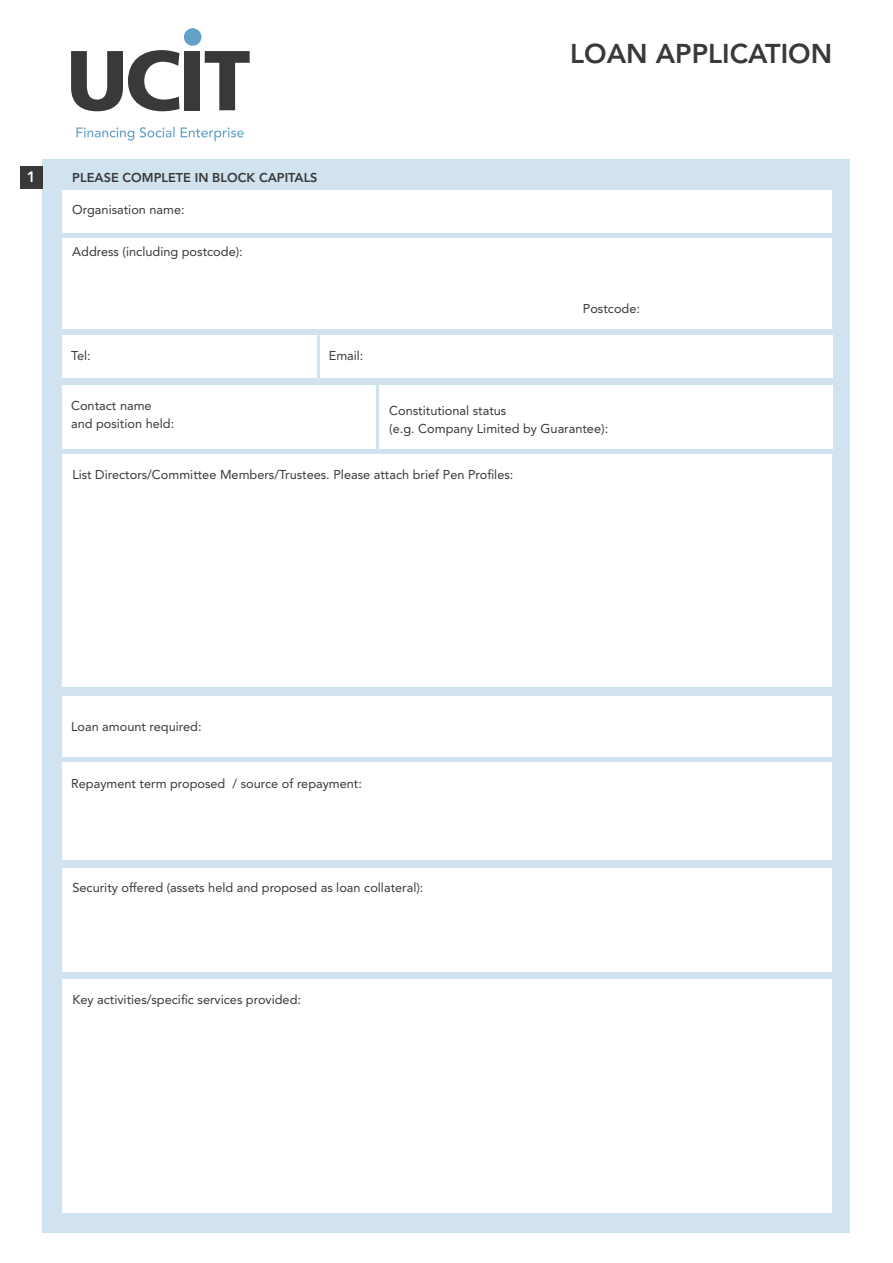
<style>
.page{position:relative;width:893px;height:1263px;background:#fff}
.page>*{position:absolute;margin:0;border:0;box-sizing:border-box;transform-origin:0 0}
.t1{font:800 27px "Avenir LT Std";color:#39383a}
.t2{font:800 15px "Avenir LT Std";color:#fff}
.t3{font:12.75px/18px "Avenir LT Std";color:#39383a}
.t4{font:800 12.75px "Avenir LT Std";color:#39383a}
</style>
<div class="page">
<div style="left:43px;top:159px;width:807px;height:1074px;background:#d0e3ee"></div>
<div style="left:63px;top:190px;width:769px;height:42px;background:#fff"></div>
<div style="left:63px;top:336px;width:254px;height:42px;background:#fff"></div>
<div style="left:320px;top:336px;width:512px;height:42px;background:#fff"></div>
<div style="left:63px;top:696px;width:769px;height:61px;background:#fff"></div>
<div style="left:63px;top:762px;width:769px;height:98px;background:#fff"></div>
<div style="left:63px;top:385px;width:313px;height:64px;background:#fff"></div>
<div style="left:379px;top:385px;width:453px;height:64px;background:#fff"></div>
<div style="left:63px;top:454px;width:769px;height:233px;background:#fff"></div>
<div style="left:63px;top:238px;width:769px;height:91px;background:#fff"></div>
<div style="left:63px;top:868px;width:769px;height:104px;background:#fff"></div>
<div style="left:20px;top:167px;width:23px;height:22px;background:#39383a"></div>
<div style="left:184px;top:28px;width:17px;height:18px;background:#62a2c7;border-radius:50%"></div>
<svg style="left:205px;top:51px;width:45px;height:59px"></svg>
<div style="left:185px;top:51px;width:15px;height:59px;background:#39383a"></div>
<svg style="left:71px;top:50px;width:109px;height:61px"></svg>
<svg style="left:77px;top:127px;width:167px;height:14px"></svg>
<div style="left:63px;top:979px;width:769px;height:234px;background:#fff"></div>
<h1 class="t1" style="left:570px;top:43px;width:263px">LOAN APPLICATION</h1>
<p class="t2" style="left:27px;top:170px;width:10px">1</p>
<p class="t4" style="left:72px;top:172px;width:247px">PLEASE COMPLETE IN BLOCK CAPITALS</p>
<p class="t3" style="left:72px;top:202px;width:114px">Organisation name:</p>
<p class="t3" style="left:72px;top:243px;width:172px">Address (including postcode):</p>
<p class="t3" style="left:71px;top:348px;width:21px">Tel:</p>
<p class="t3" style="left:329px;top:348px;width:36px">Email:</p>
<p class="t3" style="left:583px;top:301px;width:59px">Postcode:</p>
<p class="t3" style="left:71px;top:398px;width:105px">Contact name and position held:</p>
<p class="t3" style="left:389px;top:402px;width:220px">Constitutional status<br>(e.g. Company Limited by Guarantee):</p>
<p class="t3" style="left:72px;top:466px;width:443px">List Directors/Committee Members/Trustees. Please attach brief Pen Profiles:</p>
<p class="t3" style="left:71px;top:719px;width:132px">Loan amount required:</p>
<p class="t3" style="left:71px;top:776px;width:292px">Repayment term proposed / source of repayment:</p>
<p class="t3" style="left:72px;top:879px;width:353px">Security offered (assets held and proposed as loan collateral):</p>
<p class="t3" style="left:72px;top:992px;width:230px">Key activities/specific services provided:</p>
</div>
